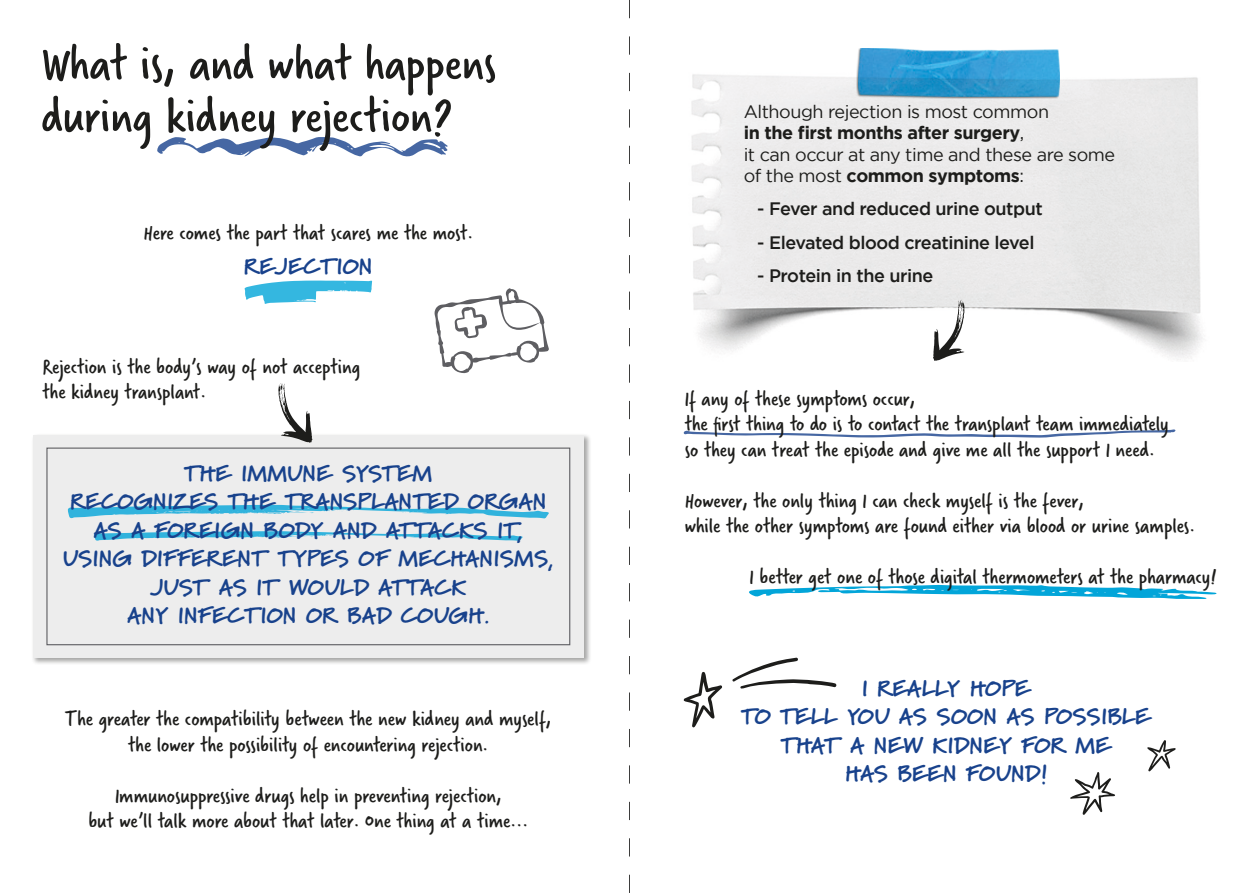
<style>
.page{position:relative;width:1259px;height:893px;background:#fff}
.page>*{position:absolute;margin:0;border:0;box-sizing:border-box;transform-origin:0 0}
.t1{font:52.5px/52.5px "Verveine";color:#1d1d1b}
.t2{font:22.5px "Verveine";color:#1d1d1b}
.t3{font:900 22.5px/28.5px "Marydale";letter-spacing:.01em;color:#18428c;text-align:center}
.t4{font:500 18px "Gotham";letter-spacing:-.025em;color:#1d1d1b}
.t5{font:18px "Gotham";letter-spacing:-.025em;color:#1d1d1b}
.t6{font:700 18px "Gotham";letter-spacing:-.025em;color:#1d1d1b}
.s1{font-weight:400}
</style>
<div class="page">
<img style="left:691px;top:60px;width:512px;height:300px">
<div style="left:31px;top:433px;width:560px;height:232px;background:#1d1d1b;opacity:.4"></div>
<div style="left:33px;top:435px;width:551px;height:223px;background:#ededed"></div>
<div style="left:46px;top:448px;width:524px;height:197px;border:1px solid #5e5e62"></div>
<svg style="left:157px;top:137px;width:291px;height:20px"></svg>
<img style="left:856px;top:48px;width:203px;height:51px">
<svg style="left:68px;top:504px;width:481px;height:15px"></svg>
<svg style="left:94px;top:531px;width:429px;height:10px"></svg>
<svg style="left:683px;top:672px;width:39px;height:55px"></svg>
<svg style="left:732px;top:658px;width:105px;height:31px"></svg>
<svg style="left:1147px;top:740px;width:29px;height:32px"></svg>
<svg style="left:1070px;top:772px;width:45px;height:43px"></svg>
<svg style="left:749px;top:585px;width:467px;height:14px"></svg>
<svg style="left:683px;top:429px;width:492px;height:9px"></svg>
<svg style="left:933px;top:300px;width:31px;height:61px"></svg>
<svg style="left:278px;top:383px;width:34px;height:60px"></svg>
<svg style="left:629px;top:0;width:1px;height:893px"></svg>
<svg style="left:434px;top:288px;width:115px;height:85px"></svg>
<svg style="left:244px;top:280px;width:128px;height:24px"></svg>
<p class="t1" style="left:41px;top:38px;width:456px">What is, and what happens during kidney rejection?</p>
<p class="t2" style="left:143px;top:217px;width:331px">Here comes the part that scares me the most.</p>
<p class="t3" style="left:244px;top:252px;width:130px">REJECTION</p>
<p class="t2" style="left:43px;top:351px;width:319px">Rejection is the body’s way of not accepting</p>
<p class="t2" style="left:43px;top:376px;width:165px">the kidney transplant.</p>
<p class="t3" style="left:184px;top:459px;width:249px">THE IMMUNE SYSTEM</p>
<p class="t3" style="left:70px;top:487px;width:478px">RECOGNIZES THE TRANSPLANTED ORGAN</p>
<p class="t3" style="left:94px;top:516px;width:431px">AS A FOREIGN BODY AND ATTACKS IT,</p>
<p class="t3" style="left:63px;top:544px;width:493px">USING DIFFERENT TYPES OF MECHANISMS,<br>JUST AS IT WOULD ATTACK</p>
<p class="t3" style="left:127px;top:601px;width:364px">ANY INFECTION OR BAD COUGH.</p>
<p class="t2" style="left:65px;top:704px;width:488px">The greater the compatibility between the new kidney and myself,</p>
<p class="t2" style="left:128px;top:729px;width:362px">the lower the possibility of encountering rejection.</p>
<p class="t2" style="left:115px;top:780px;width:388px">Immunosuppressive drugs help in preventing rejection,</p>
<p class="t2" style="left:88px;top:806px;width:441px">but we’ll talk more about that later. One thing at a time...</p>
<p class="t5" style="left:743px;top:101px;width:307px">Although rejection is most common</p>
<p class="t6" style="left:743px;top:123px;width:282px">in the first months after surgery<span class="s1">,</span></p>
<p class="t5" style="left:743px;top:145px;width:373px">it can occur at any time and these are some</p>
<p class="t6" style="left:743px;top:166px;width:282px"><span class="s1">of the most</span> common symptoms<span class="s1">:</span></p>
<p class="t4" style="left:743px;top:199px;width:300px">● - Fever and reduced urine output</p>
<p class="t4" style="left:743px;top:232px;width:292px">● - Elevated blood creatinine level</p>
<p class="t4" style="left:743px;top:265px;width:191px">● - Protein in the urine</p>
<p class="t2" style="left:685px;top:383px;width:232px">If any of these symptoms occur,</p>
<p class="t2" style="left:685px;top:408px;width:485px">the first thing to do is to contact the transplant team immediately</p>
<p class="t2" style="left:685px;top:434px;width:472px">so they can treat the episode and give me all the support I need.</p>
<p class="t2" style="left:685px;top:485px;width:400px">However, the only thing I can check myself is the fever,</p>
<p class="t2" style="left:685px;top:510px;width:512px">while the other symptoms are found either via blood or urine samples.</p>
<p class="t2" style="left:749px;top:561px;width:468px">I better get one of those digital thermometers at the pharmacy!</p>
<p class="t3" style="left:861px;top:674px;width:170px">I REALLY HOPE</p>
<p class="t3" style="left:741px;top:702px;width:411px">TO TELL YOU AS SOON AS POSSIBLE</p>
<p class="t3" style="left:781px;top:731px;width:331px">THAT A NEW KIDNEY FOR ME</p>
<p class="t3" style="left:845px;top:759px;width:204px">HAS BEEN FOUND!</p>
</div>
